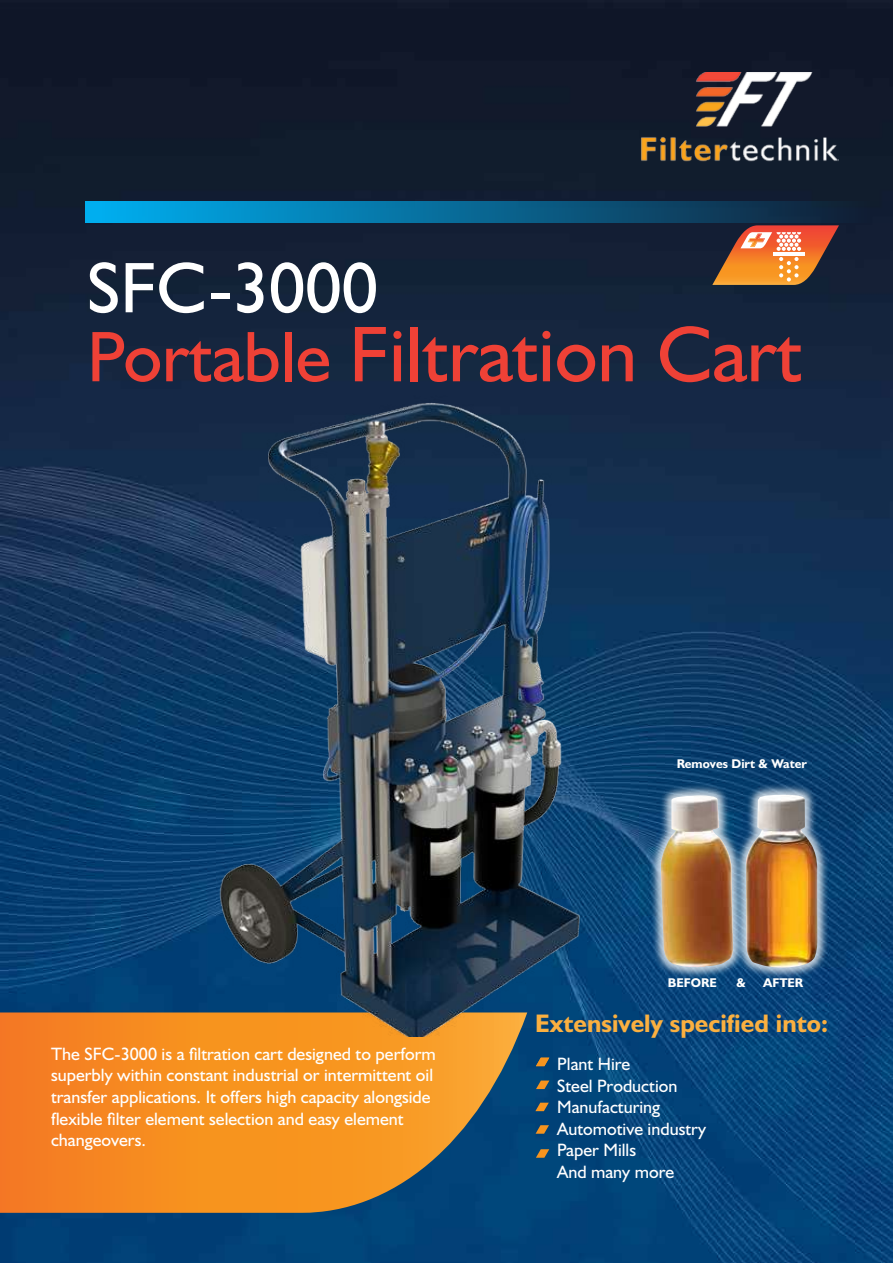
<style>
.page{position:relative;width:893px;height:1263px;background:#fff}
.page>*{position:absolute;margin:0;border:0;box-sizing:border-box;transform-origin:0 0}
.t1{font:79.5px "Humanist 521 BT";color:#ef4136}
.t2{font:72px "Humanist 521 BT";color:#fff}
.t3{font:700 25.5px "Humanist 521 BT";color:#fbb040}
.t4{font:18px/21.6px "Humanist 521 BT";color:#fff}
.t5{font:700 12.75px "Humanist 521 BT";color:#fff}
.s1{font-size:72px}
</style>
<div class="page">
<img style="left:0;top:0;width:893px;height:1263px">
<svg style="left:536px;top:1057px;width:13px;height:9px"></svg>
<svg style="left:536px;top:1080px;width:13px;height:9px"></svg>
<svg style="left:535px;top:1103px;width:14px;height:8px"></svg>
<svg style="left:536px;top:1125px;width:13px;height:9px"></svg>
<div style="left:85px;top:201px;width:808px;height:21px;background:linear-gradient(to right,#00b0f2,#121a2e)"></div>
<svg style="left:0;top:1012px;width:527px;height:201px;background:#d6852d"></svg>
<svg style="left:712px;top:225px;width:127px;height:60px;background:#b66d43"></svg>
<svg style="left:536px;top:1149px;width:13px;height:9px"></svg>
<div style="left:649px;top:783px;width:180px;height:197px;background:#fff;opacity:.78"></div>
<img style="left:661px;top:795px;width:157px;height:173px">
<img style="left:217px;top:389px;width:387px;height:647px">
<img style="left:639px;top:72px;width:200px;height:95px">
<h2 class="t2" style="left:87px;top:243px;width:292px">SFC-3000</h2>
<h1 class="t1" style="left:87px;top:305px;width:716px"><span class="s1">Portable</span> Filtration Cart</h1>
<p class="t5" style="left:677px;top:756px;width:132px">Removes Dirt &amp; Water</p>
<p class="t5" style="left:668px;top:975px;width:50px">BEFORE</p>
<p class="t5" style="left:736px;top:975px;width:11px">&amp;</p>
<p class="t5" style="left:763px;top:975px;width:42px">AFTER</p>
<p class="t4" style="left:51px;top:1042px;width:386px">The SFC-3000 is a filtration cart designed to perform superbly within constant industrial or intermittent oil transfer applications. It offers high capacity alongside flexible filter element selection and easy element changeovers.</p>
<h3 class="t3" style="left:535px;top:1007px;width:294px">Extensively specified into:</h3>
<p class="t4" style="left:557px;top:1053px;width:150px">Plant Hire<br>Steel Production<br>Manufacturing<br>Automotive industry<br>Paper Mills<br>And many more</p>
</div>
